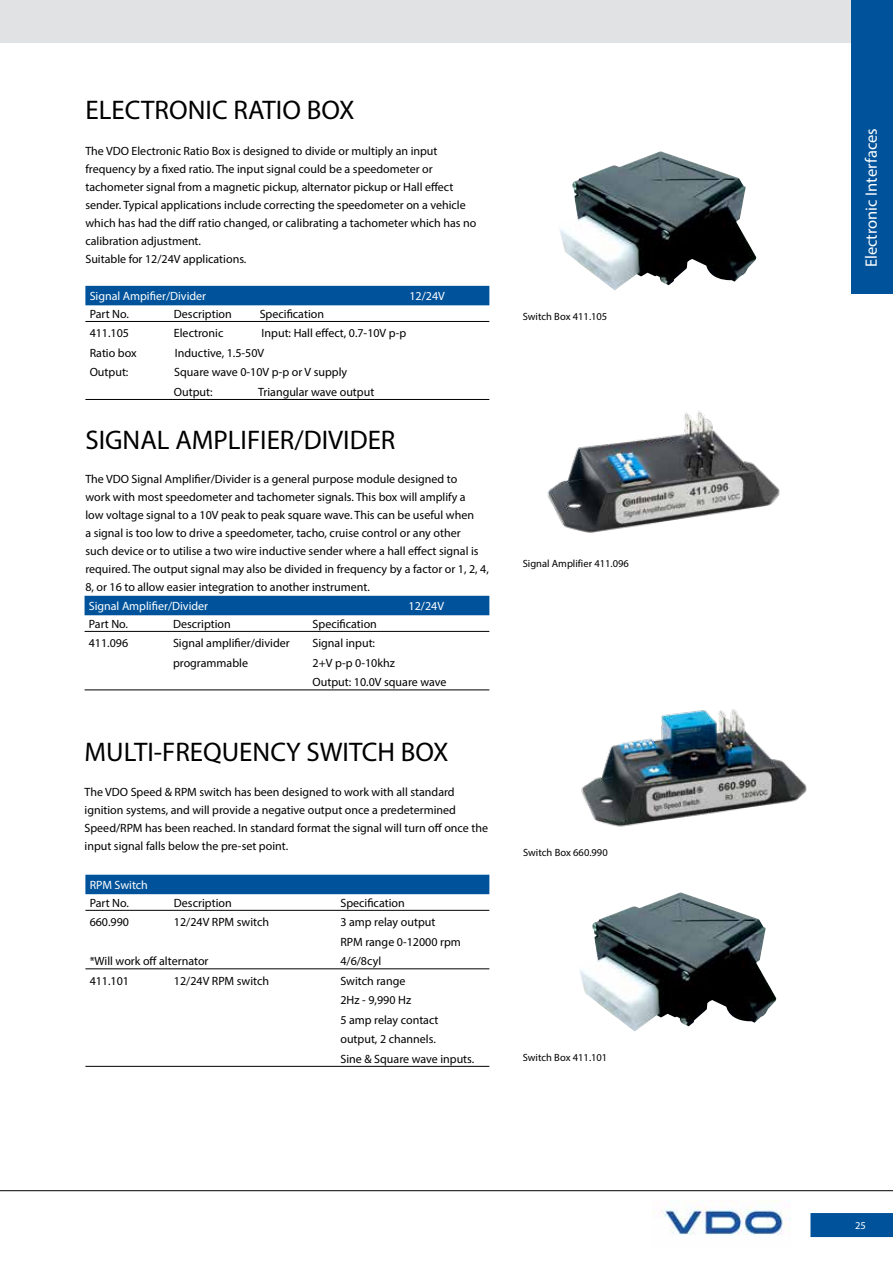
<style>
.page{position:relative;width:893px;height:1263px;background:#fff}
.page>*{position:absolute;margin:0;border:0;box-sizing:border-box;transform-origin:0 0}
.t1{font:27px "Myriad Pro";color:#000}
.t2{font:16.5px "Myriad Pro";color:#fff}
.t3{font:12px/18px "Myriad Pro";color:#000}
.t4{font:12px "Myriad Pro";color:#fff}
.t5{font:10.5px "Myriad Pro";color:#000}
.t6{font:10.5px "Myriad Pro";color:#fff}
</style>
<div class="page">
<div style="left:0;top:0;width:893px;height:43px;background:#e1e2e3"></div>
<hr style="left:0;top:1190px;width:893px;height:1px;background:#000">
<svg style="left:810px;top:1213px;width:83px;height:25px;background:#0b5a9f"></svg>
<img style="left:653px;top:1200px;width:137px;height:35px">
<div style="left:851px;top:0;width:42px;height:293px;background:#00539b"></div>
<div style="left:85px;top:875px;width:404px;height:19px;background:#00539b"></div>
<hr style="left:85px;top:910px;width:404px;height:1px;background:#000">
<hr style="left:85px;top:968px;width:404px;height:1px;background:#000">
<hr style="left:85px;top:1066px;width:404px;height:1px;background:#000">
<img style="left:579px;top:892px;width:197px;height:139px">
<img style="left:581px;top:709px;width:226px;height:118px">
<div style="left:85px;top:286px;width:404px;height:19px;background:#00539b"></div>
<hr style="left:85px;top:321px;width:404px;height:1px;background:#000">
<hr style="left:85px;top:399px;width:404px;height:1px;background:#000">
<div style="left:85px;top:596px;width:404px;height:19px;background:#00539b"></div>
<hr style="left:85px;top:631px;width:404px;height:1px;background:#000">
<hr style="left:85px;top:690px;width:404px;height:1px;background:#000">
<img style="left:559px;top:151px;width:197px;height:139px">
<img style="left:547px;top:410px;width:233px;height:123px">
<h1 class="t1" style="left:85px;top:93px;width:271px">ELECTRONIC RATIO BOX</h1>
<p class="t3" style="left:85px;top:142px;width:393px">The VDO Electronic Ratio Box is designed to divide or multiply an input frequency by a fixed ratio. The input signal could be a speedometer or tachometer signal from a magnetic pickup, alternator pickup or Hall effect sender. Typical applications include correcting the speedometer on a vehicle which has had the diff ratio changed, or calibrating a tachometer which has no calibration adjustment.<br>Suitable for 12/24V applications.</p>
<p class="t4" style="left:90px;top:288px;width:118px">Signal Ampifier/Divider</p>
<p class="t4" style="left:409px;top:288px;width:37px">12/24V</p>
<p class="t3" style="left:90px;top:305px;width:41px">Part No.</p>
<p class="t3" style="left:174px;top:305px;width:59px">Description</p>
<p class="t3" style="left:260px;top:305px;width:66px">Specification</p>
<p class="t3" style="left:174px;top:324px;width:51px">Electronic</p>
<p class="t3" style="left:262px;top:324px;width:146px">Input: Hall effect, 0.7-10V p-p</p>
<p class="t3" style="left:90px;top:344px;width:49px">Ratio box</p>
<p class="t3" style="left:175px;top:344px;width:91px">Inductive, 1.5-50V</p>
<p class="t3" style="left:90px;top:363px;width:40px">Output:</p>
<p class="t3" style="left:174px;top:362px;width:175px;line-height:19.5px">Square wave 0-10V p-p or V supply<br>Output:</p>
<p class="t3" style="left:258px;top:383px;width:118px">Triangular wave output</p>
<h1 class="t1" style="left:85px;top:423px;width:312px">SIGNAL AMPLIFIER/DIVIDER</h1>
<p class="t3" style="left:85px;top:469px;width:405px">The VDO Signal Amplifier/Divider is a general purpose module designed to<br>work with most speedometer and tachometer signals. This box will amplify a<br>low voltage signal to a 10V peak to peak square wave. This can be useful when<br>a signal is too low to drive a speedometer, tacho, cruise control or any other<br>such device or to utilise a two wire inductive sender where a hall effect signal is required. The output signal may also be divided in frequency by a factor or 1, 2, 4, 8, or 16 to allow easier integration to another instrument.</p>
<p class="t4" style="left:89px;top:598px;width:121px">Signal Amplifier/Divider</p>
<p class="t4" style="left:409px;top:598px;width:37px">12/24V</p>
<p class="t3" style="left:89px;top:615px;width:41px">Part No.</p>
<p class="t3" style="left:173px;top:615px;width:59px">Description</p>
<p class="t3" style="left:313px;top:615px;width:66px">Specification</p>
<p class="t3" style="left:173px;top:634px;width:118px">Signal amplifier/divider</p>
<p class="t3" style="left:313px;top:634px;width:64px">Signal input:</p>
<p class="t3" style="left:173px;top:654px;width:76px">programmable</p>
<p class="t3" style="left:313px;top:653px;width:135px;line-height:19.5px">2+V p-p 0-10khz<br>Output: 10.0V square wave</p>
<h1 class="t1" style="left:85px;top:736px;width:366px">MULTI-FREQUENCY SWITCH BOX</h1>
<p class="t3" style="left:85px;top:782px;width:405px">The VDO Speed &amp; RPM switch has been designed to work with all standard ignition systems, and will provide a negative output once a predetermined Speed/RPM has been reached. In standard format the signal will turn off once the input signal falls below the pre-set point.</p>
<p class="t4" style="left:90px;top:877px;width:60px">RPM Switch</p>
<p class="t3" style="left:90px;top:893px;width:41px">Part No.</p>
<p class="t3" style="left:174px;top:893px;width:59px">Description</p>
<p class="t3" style="left:340px;top:893px;width:66px">Specification</p>
<p class="t3" style="left:174px;top:913px;width:97px">12/24V RPM switch</p>
<p class="t3" style="left:340px;top:912px;width:122px;line-height:19.5px">3 amp relay output<br>RPM range 0-12000 rpm</p>
<p class="t3" style="left:90px;top:952px;width:120px">*Will work off alternator</p>
<p class="t3" style="left:340px;top:952px;width:42px">4/6/8cyl</p>
<p class="t3" style="left:174px;top:971px;width:97px">12/24V RPM switch</p>
<p class="t3" style="left:340px;top:971px;width:135px;line-height:19.5px">Switch range<br>2Hz - 9,990 Hz<br>5 amp relay contact output, 2 channels.<br>Sine &amp; Square wave inputs.</p>
<p class="t5" style="left:523px;top:310px;width:86px">Switch Box 411.105</p>
<p class="t5" style="left:523px;top:557px;width:108px">Signal Amplifier 411.096</p>
<p class="t5" style="left:523px;top:846px;width:86px">Switch Box 660.990</p>
<p class="t5" style="left:523px;top:1051px;width:86px">Switch Box 411.101</p>
<h2 class="t2" style="left:861px;top:267px;width:141px;rotate:-90deg">Electronic Interfaces</h2>
<p class="t6" style="left:855px;top:1219px;width:12px">25</p>
</div>
